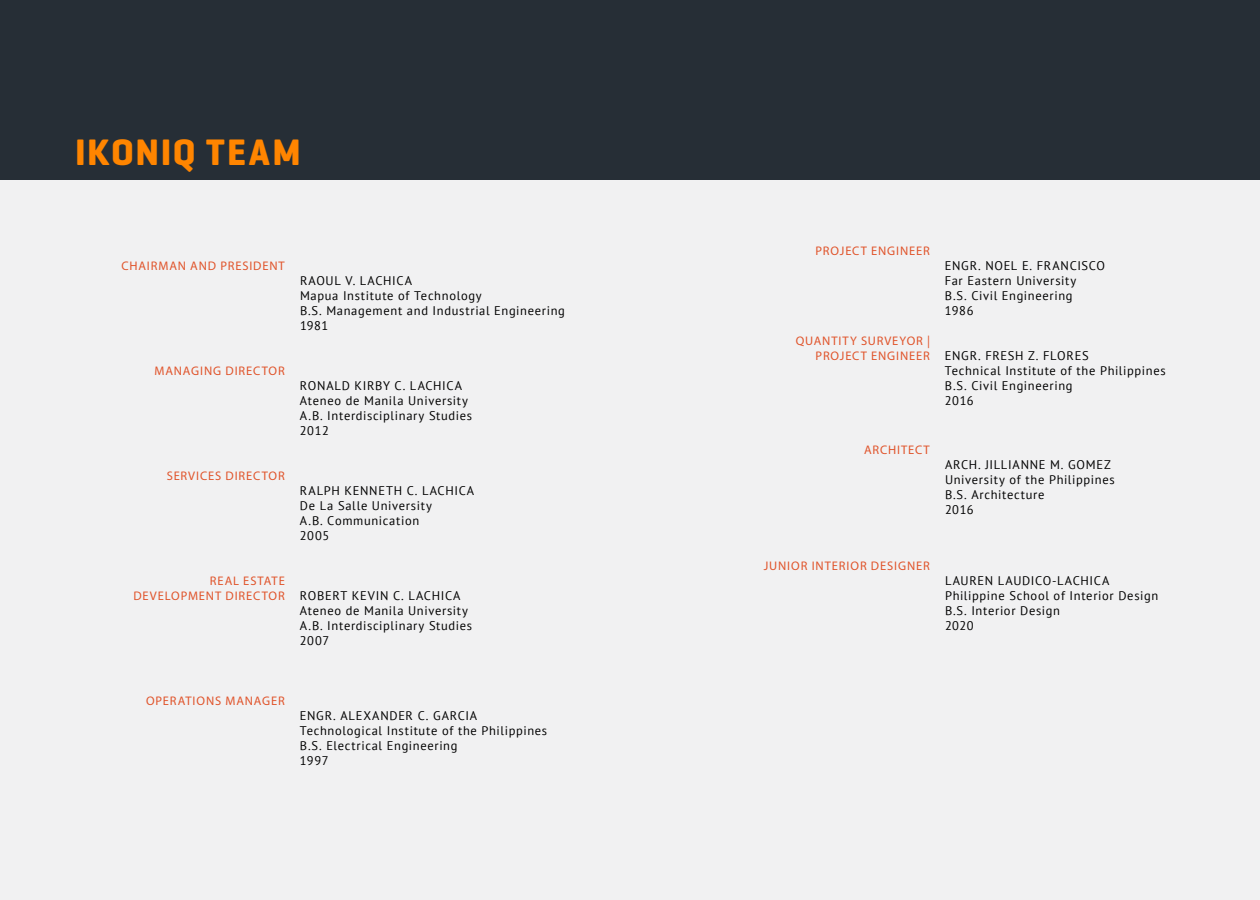
<style>
.page{position:relative;width:1260px;height:900px;background:#f1f1f2}
.page>*{position:absolute;margin:0;border:0;box-sizing:border-box;transform-origin:0 0}
.t1{font:700 37.5px "Geogrotesque";letter-spacing:.04em;color:#ff8500}
.t2{font:12.5px/15px "PT Sans";letter-spacing:.055em;color:#000}
.t3{font:12.5px/15px "Myriad Pro";letter-spacing:.075em;color:#e0542b;text-align:right}
</style>
<div class="page">
<div style="left:0;top:0;width:1260px;height:180px;background:#262e36"></div>
<h1 class="t1" style="left:75px;top:129px;width:227px">IKONIQ TEAM</h1>
<p class="t3" style="left:122px;top:258px;width:17px">CHAIRMAN</p>
<p class="t3" style="left:190px;top:258px;width:10px">AND</p>
<p class="t3" style="left:220px;top:258px;width:16px">PRESIDENT</p>
<p class="t3" style="left:155px;top:363px;width:20px">MANAGING</p>
<p class="t3" style="left:225px;top:363px;width:18px">DIRECTOR</p>
<p class="t3" style="left:167px;top:468px;width:120px">SERVICES DIRECTOR</p>
<p class="t3" style="left:133px;top:573px;width:153px">REAL ESTATE<br>DEVELOPMENT DIRECTOR</p>
<p class="t2" style="left:300px;top:273px;width:266px">RAOUL V. LACHICA<br>Mapua Institute of Technology<br>B.S. Management and Industrial Engineering<br>1981</p>
<p class="t2" style="left:300px;top:378px;width:174px">RONALD KIRBY C. LACHICA<br>Ateneo de Manila University<br>A.B. Interdisciplinary Studies<br>2012</p>
<p class="t2" style="left:300px;top:483px;width:176px">RALPH KENNETH C. LACHICA<br>De La Salle University<br>A.B. Communication<br>2005</p>
<p class="t2" style="left:300px;top:588px;width:174px">ROBERT KEVIN C. LACHICA<br>Ateneo de Manila University<br>A.B. Interdisciplinary Studies<br>2007</p>
<p class="t3" style="left:146px;top:693px;width:140px">OPERATIONS MANAGER</p>
<p class="t2" style="left:300px;top:708px;width:249px">ENGR. ALEXANDER C. GARCIA<br>Technological Institute of the Philippines<br>B.S. Electrical Engineering<br>1997</p>
<p class="t3" style="left:816px;top:243px;width:71px">PROJECT ENGINEER</p>
<p class="t3" style="left:796px;top:333px;width:9px">QUANTITY</p>
<p class="t3" style="left:861px;top:333px;width:9px">SURVEYOR</p>
<p class="t3" style="left:927px;top:333px;width:4px">|</p>
<p class="t3" style="left:816px;top:348px;width:9px">PROJECT</p>
<p class="t3" style="left:871px;top:348px;width:9px">ENGINEER</p>
<p class="t2" style="left:945px;top:258px;width:162px">ENGR. NOEL E. FRANCISCO<br>Far Eastern University<br>B.S. Civil Engineering<br>1986</p>
<p class="t2" style="left:945px;top:348px;width:222px">ENGR. FRESH Z. FLORES<br>Technical Institute of the Philippines<br>B.S. Civil Engineering<br>2016</p>
<p class="t3" style="left:864px;top:442px;width:67px">ARCHITECT</p>
<p class="t2" style="left:945px;top:456px;width:171px">ARCH. JILLIANNE M. GOMEZ<br>University of the Philippines<br>B.S. Architecture<br>2016</p>
<p class="t3" style="left:764px;top:558px;width:168px">JUNIOR INTERIOR DESIGNER</p>
<p class="t2" style="left:945px;top:573px;width:215px">LAUREN LAUDICO-LACHICA<br>Philippine School of Interior Design<br>B.S. Interior Design<br>2020</p>
</div>
